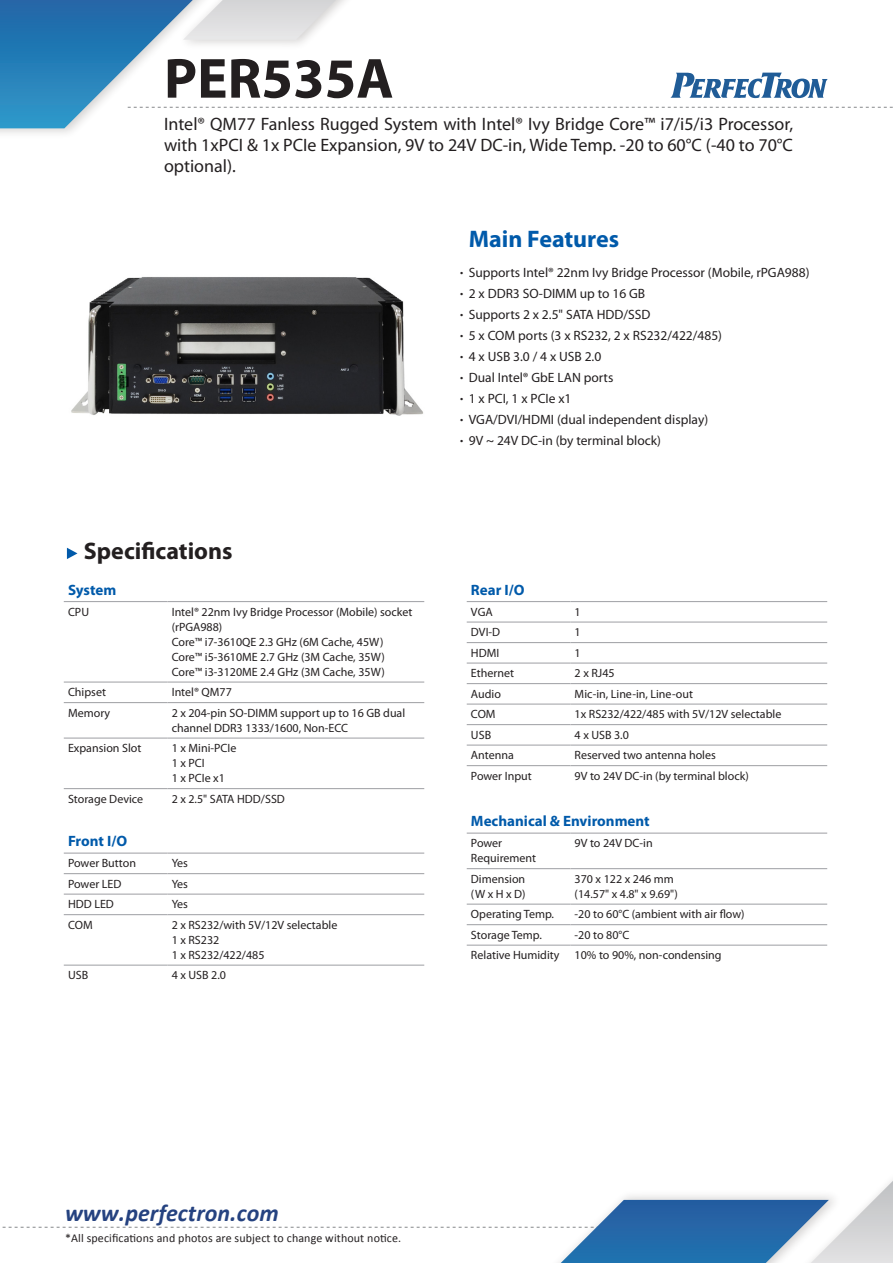
<style>
.page{position:relative;width:893px;height:1263px;background:#fff}
.page>*{position:absolute;margin:0;border:0;box-sizing:border-box;transform-origin:0 0}
.t1{font:700 57px "Myriad Pro";color:#231f20}
.t2{font:italic 700 24px "Calibri";letter-spacing:.005em;color:#254280}
.t3{font:700 24px "Myriad Pro";color:#231f20}
.t4{font:700 24px "Myriad Pro";color:#015aaa}
.t5{font:18px/21px "Myriad Pro";color:#231f20;text-align:justify}
.表格段落{font:700 15px "Myriad Pro";color:#015aaa}
.Main_Features{font:13.5px "Myriad Pro";color:#231f20}
.表格段落-2{font:12px "Myriad Pro";color:#231f20}
.Main_Features-2{font:12px "Myriad Pro";color:#231f20}
.t6{font:12px "Calibri";letter-spacing:.01em;color:#231f20}
.s1{font-size:11.25px}
</style>
<div class="page">
<svg style="left:2px;top:1181px;width:891px;height:82px"></svg>
<svg style="left:0;top:0;width:893px;height:128px"></svg>
<svg style="left:67px;top:548px;width:10px;height:11px"></svg>
<img style="left:71px;top:277px;width:352px;height:139px">
<svg style="left:64px;top:602px;width:360px;height:314px"></svg>
<hr style="left:64px;top:681px;width:103px;height:2px;background:#a8a9ad">
<hr style="left:64px;top:702px;width:103px;height:1px;background:#a8a9ad">
<hr style="left:64px;top:737px;width:103px;height:2px;background:#a8a9ad">
<hr style="left:167px;top:681px;width:257px;height:2px;background:#a8a9ad">
<hr style="left:167px;top:702px;width:257px;height:1px;background:#a8a9ad">
<hr style="left:167px;top:737px;width:257px;height:2px;background:#a8a9ad">
<hr style="left:64px;top:601px;width:103px;height:1px;background:#a8a9ad">
<hr style="left:167px;top:601px;width:257px;height:1px;background:#a8a9ad">
<hr style="left:64px;top:788px;width:103px;height:1px;background:#a8a9ad">
<hr style="left:167px;top:788px;width:257px;height:1px;background:#a8a9ad">
<hr style="left:64px;top:893px;width:103px;height:2px;background:#a8a9ad">
<hr style="left:167px;top:893px;width:257px;height:2px;background:#a8a9ad">
<hr style="left:64px;top:873px;width:103px;height:1px;background:#a8a9ad">
<hr style="left:167px;top:873px;width:257px;height:1px;background:#a8a9ad">
<hr style="left:64px;top:852px;width:103px;height:2px;background:#a8a9ad">
<hr style="left:167px;top:852px;width:257px;height:2px;background:#a8a9ad">
<hr style="left:64px;top:914px;width:103px;height:1px;background:#a8a9ad">
<hr style="left:167px;top:914px;width:257px;height:1px;background:#a8a9ad">
<hr style="left:64px;top:964px;width:103px;height:2px;background:#a8a9ad">
<hr style="left:167px;top:964px;width:257px;height:2px;background:#a8a9ad">
<svg style="left:467px;top:602px;width:360px;height:324px"></svg>
<hr style="left:467px;top:944px;width:103px;height:2px;background:#a8a9ad">
<hr style="left:570px;top:944px;width:257px;height:2px;background:#a8a9ad">
<hr style="left:467px;top:924px;width:103px;height:1px;background:#a8a9ad">
<hr style="left:570px;top:924px;width:257px;height:1px;background:#a8a9ad">
<hr style="left:467px;top:868px;width:103px;height:1px;background:#a8a9ad">
<hr style="left:570px;top:868px;width:257px;height:1px;background:#a8a9ad">
<hr style="left:467px;top:903px;width:103px;height:2px;background:#a8a9ad">
<hr style="left:570px;top:903px;width:257px;height:2px;background:#a8a9ad">
<hr style="left:467px;top:832px;width:103px;height:2px;background:#a8a9ad">
<hr style="left:570px;top:832px;width:257px;height:2px;background:#a8a9ad">
<hr style="left:467px;top:765px;width:103px;height:1px;background:#a8a9ad">
<hr style="left:570px;top:765px;width:257px;height:1px;background:#a8a9ad">
<hr style="left:467px;top:744px;width:103px;height:2px;background:#a8a9ad">
<hr style="left:570px;top:744px;width:257px;height:2px;background:#a8a9ad">
<hr style="left:467px;top:724px;width:103px;height:1px;background:#a8a9ad">
<hr style="left:570px;top:724px;width:257px;height:1px;background:#a8a9ad">
<hr style="left:467px;top:703px;width:103px;height:2px;background:#a8a9ad">
<hr style="left:570px;top:703px;width:257px;height:2px;background:#a8a9ad">
<hr style="left:467px;top:683px;width:103px;height:1px;background:#a8a9ad">
<hr style="left:570px;top:683px;width:257px;height:1px;background:#a8a9ad">
<hr style="left:467px;top:662px;width:103px;height:2px;background:#a8a9ad">
<hr style="left:570px;top:662px;width:257px;height:2px;background:#a8a9ad">
<hr style="left:467px;top:642px;width:103px;height:1px;background:#a8a9ad">
<hr style="left:570px;top:642px;width:257px;height:1px;background:#a8a9ad">
<hr style="left:467px;top:621px;width:103px;height:2px;background:#a8a9ad">
<hr style="left:570px;top:621px;width:257px;height:2px;background:#a8a9ad">
<hr style="left:467px;top:601px;width:103px;height:1px;background:#a8a9ad">
<hr style="left:570px;top:601px;width:257px;height:1px;background:#a8a9ad">
<p class="t1" style="left:164px;top:41px;width:231px">PER535A</p>
<p class="t5" style="left:164px;top:113px;width:631px">Intel® QM77 Fanless Rugged System with Intel® Ivy Bridge Core™ i7/i5/i3 Processor, with 1xPCI &amp; 1x PCIe Expansion, 9V to 24V DC-in, Wide Temp. -20 to 60°C (-40 to 70°C optional).</p>
<p class="t4" style="left:469px;top:223px;width:152px">Main Features</p>
<p class="t3" style="left:84px;top:535px;width:150px">Specifications</p>
<p class="表格段落" style="left:68px;top:580px;width:50px">System</p>
<p class="表格段落-2" style="left:68px;top:604px;width:23px">CPU</p>
<p class="表格段落-2" style="left:172px;top:604px;width:242px">Intel® 22nm Ivy Bridge Processor (Mobile) socket</p>
<p class="表格段落-2" style="left:172px;top:619px;width:52px">(rPGA988)</p>
<p class="表格段落-2" style="left:172px;top:634px;width:213px">Core™ i7-3610QE 2.3 GHz (6M Cache, 45W)</p>
<p class="表格段落-2" style="left:172px;top:649px;width:215px">Core™ i5-3610ME 2.7 GHz (3M Cache, 35W)</p>
<p class="表格段落-2" style="left:172px;top:664px;width:215px">Core™ i3-3120ME 2.4 GHz (3M Cache, 35W)</p>
<p class="表格段落-2" style="left:68px;top:685px;width:39px">Chipset</p>
<p class="表格段落-2" style="left:172px;top:685px;width:62px">Intel® QM77</p>
<p class="表格段落-2" style="left:68px;top:705px;width:44px">Memory</p>
<p class="表格段落-2" style="left:172px;top:705px;width:235px">2 x 204-pin SO-DIMM support up to 16 GB dual</p>
<p class="表格段落-2" style="left:172px;top:720px;width:178px">channel DDR3 1333/1600, Non-ECC</p>
<p class="表格段落-2" style="left:68px;top:741px;width:75px">Expansion Slot</p>
<p class="表格段落-2" style="left:172px;top:741px;width:66px">1 x Mini-PCIe</p>
<p class="表格段落-2" style="left:172px;top:756px;width:35px">1 x PCI</p>
<p class="表格段落-2" style="left:172px;top:771px;width:55px">1 x PCIe x1</p>
<p class="表格段落-2" style="left:68px;top:791px;width:77px">Storage Device</p>
<p class="Main_Features-2" style="left:172px;top:791px;width:115px">2 x 2.5" SATA HDD/SSD</p>
<p class="表格段落" style="left:68px;top:831px;width:61px">Front I/O</p>
<p class="表格段落-2" style="left:68px;top:856px;width:70px">Power Button</p>
<p class="表格段落-2" style="left:172px;top:856px;width:18px">Yes</p>
<p class="表格段落-2" style="left:68px;top:876px;width:55px">Power LED</p>
<p class="表格段落-2" style="left:172px;top:876px;width:18px">Yes</p>
<p class="表格段落-2" style="left:68px;top:897px;width:47px">HDD LED</p>
<p class="表格段落-2" style="left:172px;top:897px;width:18px">Yes</p>
<p class="表格段落-2" style="left:68px;top:917px;width:26px">COM</p>
<p class="表格段落-2" style="left:172px;top:917px;width:167px">2 x RS232/with 5V/12V selectable</p>
<p class="表格段落-2" style="left:172px;top:932px;width:49px">1 x RS232</p>
<p class="表格段落-2" style="left:172px;top:947px;width:94px">1 x RS232/422/485</p>
<p class="表格段落-2" style="left:68px;top:968px;width:22px">USB</p>
<p class="表格段落-2" style="left:172px;top:968px;width:56px">4 x USB 2.0</p>
<p class="Main_Features" style="left:460px;top:264px;width:351px"><span class="s1">•</span> Supports Intel® 22nm Ivy Bridge Processor (Mobile, rPGA988)</p>
<p class="Main_Features" style="left:460px;top:285px;width:186px"><span class="s1">•</span> 2 x DDR3 SO-DIMM up to 16 GB</p>
<p class="Main_Features" style="left:460px;top:306px;width:192px"><span class="s1">•</span> Supports 2 x 2.5" SATA HDD/SSD</p>
<p class="Main_Features" style="left:460px;top:327px;width:263px"><span class="s1">•</span> 5 x COM ports (3 x RS232, 2 x RS232/422/485)</p>
<p class="Main_Features" style="left:460px;top:348px;width:143px"><span class="s1">•</span> 4 x USB 3.0 / 4 x USB 2.0</p>
<p class="Main_Features" style="left:460px;top:369px;width:155px"><span class="s1">•</span> Dual Intel® GbE LAN ports</p>
<p class="Main_Features" style="left:460px;top:390px;width:113px"><span class="s1">•</span> 1 x PCI, 1 x PCIe x1</p>
<p class="Main_Features" style="left:460px;top:411px;width:249px"><span class="s1">•</span> VGA/DVI/HDMI (dual independent display)</p>
<p class="Main_Features" style="left:460px;top:432px;width:202px"><span class="s1">•</span> 9V ~ 24V DC-in (by terminal block)</p>
<p class="表格段落" style="left:471px;top:580px;width:55px">Rear I/O</p>
<p class="表格段落-2" style="left:471px;top:604px;width:23px">VGA</p>
<p class="表格段落-2" style="left:575px;top:604px;width:8px">1</p>
<p class="表格段落-2" style="left:471px;top:625px;width:31px">DVI-D</p>
<p class="表格段落-2" style="left:575px;top:625px;width:8px">1</p>
<p class="表格段落-2" style="left:471px;top:645px;width:30px">HDMI</p>
<p class="表格段落-2" style="left:575px;top:645px;width:8px">1</p>
<p class="表格段落-2" style="left:471px;top:666px;width:45px">Ethernet</p>
<p class="Main_Features-2" style="left:575px;top:666px;width:42px">2 x RJ45</p>
<p class="表格段落-2" style="left:471px;top:686px;width:31px">Audio</p>
<p class="Main_Features-2" style="left:575px;top:686px;width:120px">Mic-in, Line-in, Line-out</p>
<p class="表格段落-2" style="left:471px;top:707px;width:26px">COM</p>
<p class="Main_Features-2" style="left:575px;top:707px;width:208px">1x RS232/422/485 with 5V/12V selectable</p>
<p class="表格段落-2" style="left:471px;top:727px;width:22px">USB</p>
<p class="Main_Features-2" style="left:575px;top:727px;width:56px">4 x USB 3.0</p>
<p class="表格段落-2" style="left:471px;top:748px;width:44px">Antenna</p>
<p class="Main_Features-2" style="left:575px;top:748px;width:143px">Reserved two antenna holes</p>
<p class="表格段落-2" style="left:471px;top:768px;width:62px">Power Input</p>
<p class="Main_Features-2" style="left:575px;top:768px;width:176px">9V to 24V DC-in (by terminal block)</p>
<p class="表格段落" style="left:471px;top:811px;width:180px">Mechanical &amp; Environment</p>
<p class="表格段落-2" style="left:471px;top:836px;width:33px">Power</p>
<p class="表格段落-2" style="left:471px;top:851px;width:67px">Requirement</p>
<p class="表格段落-2" style="left:575px;top:836px;width:80px">9V to 24V DC-in</p>
<p class="表格段落-2" style="left:471px;top:871px;width:56px">Dimension</p>
<p class="表格段落-2" style="left:471px;top:886px;width:56px">(W x H x D)</p>
<p class="表格段落-2" style="left:575px;top:871px;width:101px">370 x 122 x 246 mm</p>
<p class="表格段落-2" style="left:575px;top:886px;width:105px">(14.57" x 4.8" x 9.69")</p>
<p class="表格段落-2" style="left:471px;top:907px;width:85px">Operating Temp.</p>
<p class="表格段落-2" style="left:575px;top:907px;width:172px">-20 to 60°C (ambient with air flow)</p>
<p class="表格段落-2" style="left:471px;top:927px;width:72px">Storage Temp.</p>
<p class="表格段落-2" style="left:575px;top:927px;width:56px">-20 to 80°C</p>
<p class="表格段落-2" style="left:471px;top:948px;width:90px">Relative Humidity</p>
<p class="表格段落-2" style="left:575px;top:948px;width:148px">10% to 90%, non-condensing</p>
<h2 class="t2" style="left:65px;top:1198px;width:215px">www.perfectron.com</h2>
<p class="t6" style="left:65px;top:1230px;width:338px">*All specifications and photos are subject to change without notice.</p>
</div>
